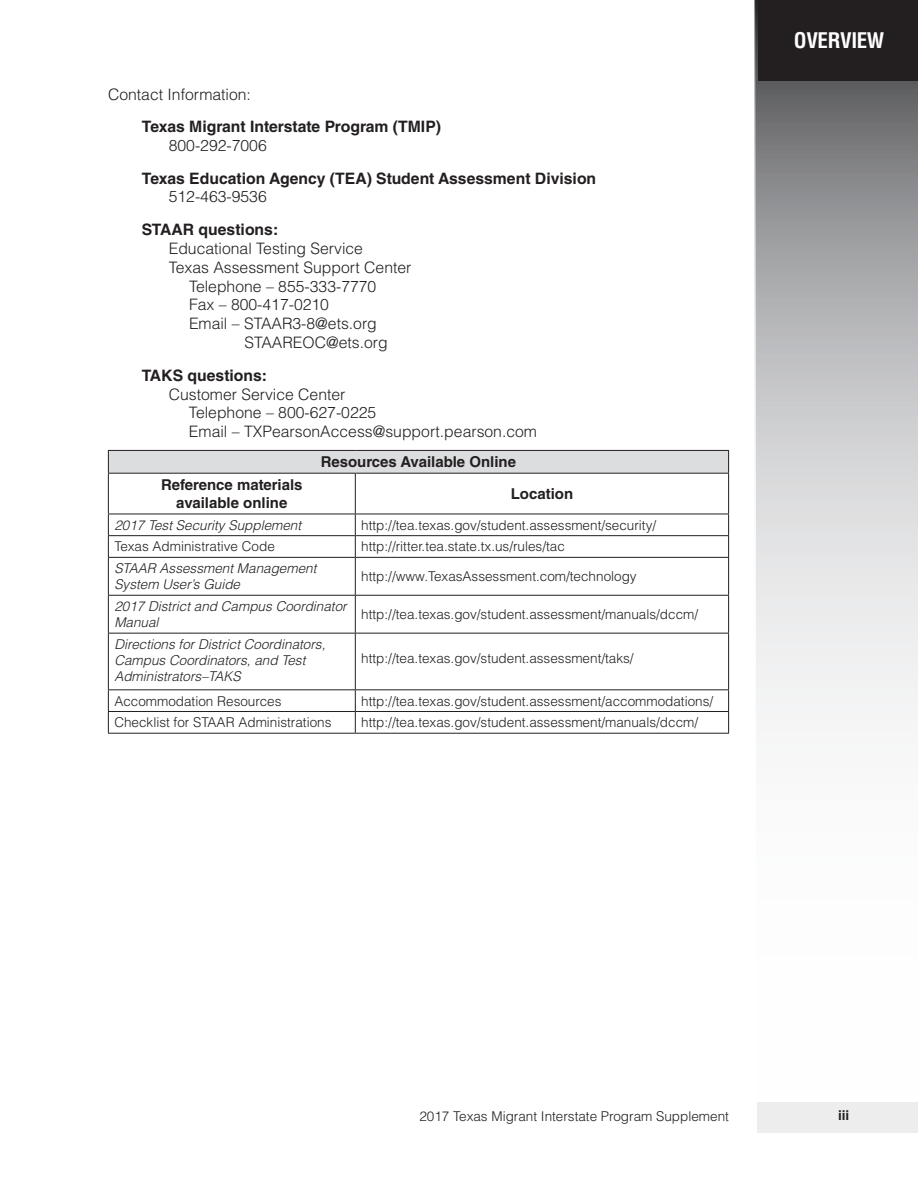
<style>
.page{position:relative;width:918px;height:1188px;background:#fff}
.page>*{position:absolute;margin:0;border:0;box-sizing:border-box;transform-origin:0 0}
.t1{font:700 condensed 21px "Helvetica LT Std";letter-spacing:-.02em;color:#fff}
.Body_Text_Indent_3{font:300 15.75px "Helvetica LT Std";color:#231f20}
.Body_Text_Indent_1{font:700 15.75px "Helvetica LT Std";color:#231f20}
.Body_Text_Indent_2{font:300 15.75px/18.9px "Helvetica LT Std";color:#231f20}
.Body_Text{font:300 15.75px "Helvetica LT Std";color:#231f20}
.Table_Head{font:700 15px/18px "Helvetica LT Std";color:#231f20;text-align:center}
.Table_Data{font:300 13.5px "Helvetica LT Std";color:#231f20}
.Table_Data-2{font:italic 300 13.5px/16.2px "Helvetica LT Std";color:#231f20}
.t2{font:700 13.5px "Helvetica LT Std";color:#231f20}
</style>
<div class="page">
<svg style="left:754px;top:0;width:164px;height:718px;background:#bebfc1"></svg>
<div style="left:758px;top:0;width:160px;height:81px;background:#231f20"></div>
<div style="left:757px;top:1102px;width:161px;height:31px;background:#ededee"></div>
<div style="left:108px;top:450px;width:621px;height:23px;background:#dcdddf"></div>
<svg style="left:109px;top:474px;width:619px;height:259px"></svg>
<hr style="left:108px;top:473px;width:247px;height:1px;background:#231f20">
<hr style="left:108px;top:474px;width:1px;height:40px;background:#231f20">
<hr style="left:355px;top:473px;width:374px;height:1px;background:#231f20">
<hr style="left:355px;top:474px;width:1px;height:40px;background:#231f20">
<hr style="left:728px;top:474px;width:1px;height:40px;background:#231f20">
<hr style="left:108px;top:514px;width:247px;height:1px;background:#231f20">
<hr style="left:355px;top:514px;width:374px;height:1px;background:#231f20">
<hr style="left:108px;top:535px;width:247px;height:1px;background:#231f20">
<svg style="left:108px;top:514px;width:1px;height:43px"></svg>
<hr style="left:355px;top:535px;width:374px;height:1px;background:#231f20">
<svg style="left:355px;top:514px;width:1px;height:43px"></svg>
<svg style="left:728px;top:514px;width:1px;height:43px"></svg>
<hr style="left:108px;top:557px;width:247px;height:1px;background:#231f20">
<hr style="left:108px;top:558px;width:1px;height:37px;background:#231f20">
<hr style="left:355px;top:557px;width:374px;height:1px;background:#231f20">
<hr style="left:355px;top:558px;width:1px;height:37px;background:#231f20">
<hr style="left:728px;top:558px;width:1px;height:37px;background:#231f20">
<hr style="left:108px;top:595px;width:247px;height:1px;background:#231f20">
<hr style="left:108px;top:596px;width:1px;height:37px;background:#231f20">
<hr style="left:355px;top:595px;width:374px;height:1px;background:#231f20">
<hr style="left:355px;top:596px;width:1px;height:37px;background:#231f20">
<hr style="left:728px;top:596px;width:1px;height:37px;background:#231f20">
<hr style="left:108px;top:633px;width:247px;height:1px;background:#231f20">
<hr style="left:108px;top:634px;width:1px;height:55px;background:#231f20">
<hr style="left:355px;top:633px;width:374px;height:1px;background:#231f20">
<hr style="left:355px;top:634px;width:1px;height:55px;background:#231f20">
<hr style="left:728px;top:634px;width:1px;height:55px;background:#231f20">
<hr style="left:108px;top:689px;width:247px;height:1px;background:#231f20">
<hr style="left:355px;top:689px;width:374px;height:1px;background:#231f20">
<hr style="left:108px;top:711px;width:247px;height:1px;background:#231f20">
<svg style="left:108px;top:690px;width:1px;height:43px"></svg>
<hr style="left:355px;top:711px;width:374px;height:1px;background:#231f20">
<svg style="left:355px;top:690px;width:1px;height:43px"></svg>
<svg style="left:728px;top:690px;width:1px;height:43px"></svg>
<hr style="left:108px;top:733px;width:247px;height:1px;background:#231f20">
<hr style="left:355px;top:733px;width:374px;height:1px;background:#231f20">
<hr style="left:108px;top:450px;width:247px;height:1px;background:#231f20">
<svg style="left:108px;top:451px;width:1px;height:22px"></svg>
<hr style="left:355px;top:450px;width:374px;height:1px;background:#231f20">
<svg style="left:728px;top:451px;width:1px;height:22px"></svg>
<p class="Body_Text" style="left:108px;top:84px;width:144px">Contact Information:</p>
<p class="Body_Text_Indent_1" style="left:142px;top:117px;width:301px">Texas Migrant Interstate Program (TMIP)</p>
<p class="Body_Text_Indent_2" style="left:169px;top:136px;width:100px">800-292-7006</p>
<p class="Body_Text_Indent_1" style="left:142px;top:168px;width:456px">Texas Education Agency (TEA) Student Assessment Division</p>
<p class="Body_Text_Indent_2" style="left:169px;top:187px;width:100px">512-463-9536</p>
<p class="Body_Text_Indent_1" style="left:142px;top:220px;width:138px">STAAR questions:</p>
<p class="Body_Text_Indent_2" style="left:169px;top:239px;width:244px">Educational Testing Service<br>Texas Assessment Support Center</p>
<p class="Body_Text_Indent_3" style="left:189px;top:276px;width:189px">Telephone – 855-333-7770</p>
<p class="Body_Text_Indent_3" style="left:189px;top:295px;width:142px">Fax – 800-417-0210</p>
<p class="Body_Text_Indent_3" style="left:189px;top:314px;width:189px">Email – STAAR3-8@ets.org</p>
<p class="Body_Text_Indent_3" style="left:244px;top:333px;width:145px">STAAREOC@ets.org</p>
<p class="Body_Text_Indent_1" style="left:142px;top:365px;width:127px">TAKS questions:</p>
<p class="Body_Text_Indent_2" style="left:169px;top:384px;width:178px">Customer Service Center</p>
<p class="Body_Text_Indent_3" style="left:189px;top:403px;width:189px">Telephone – 800-627-0225</p>
<p class="Body_Text_Indent_3" style="left:189px;top:422px;width:350px">Email – TXPearsonAccess@support.pearson.com</p>
<p class="Table_Head" style="left:321px;top:453px;width:197px">Resources Available Online</p>
<p class="Table_Head" style="left:161px;top:475px;width:143px">Reference materials available online</p>
<p class="Table_Head" style="left:511px;top:484px;width:64px">Location</p>
<p class="Table_Data-2" style="left:114px;top:517px;width:188px">2017 Test Security Supplement</p>
<p class="Table_Data" style="left:361px;top:516px;width:296px">http://tea.texas.gov/student.assessment/security/</p>
<p class="Table_Data" style="left:114px;top:538px;width:162px">Texas Administrative Code</p>
<p class="Table_Data" style="left:361px;top:538px;width:205px">http://ritter.tea.state.tx.us/rules/tac</p>
<p class="Table_Data-2" style="left:114px;top:560px;width:204px">STAAR Assessment Management<br>System User’s Guide</p>
<p class="Table_Data" style="left:361px;top:567px;width:277px">http://www.TexasAssessment.com/technology</p>
<p class="Table_Data-2" style="left:114px;top:598px;width:234px">2017 District and Campus Coordinator</p>
<p class="Table_Data-2" style="left:114px;top:614px;width:46px">Manual</p>
<p class="Table_Data" style="left:361px;top:606px;width:338px">http://tea.texas.gov/student.assessment/manuals/dccm/</p>
<p class="Table_Data-2" style="left:114px;top:636px;width:213px">Directions for District Coordinators,<br>Campus Coordinators, and Test<br>Administrators–TAKS</p>
<p class="Table_Data" style="left:361px;top:650px;width:274px">http://tea.texas.gov/student.assessment/taks/</p>
<p class="Table_Data" style="left:114px;top:692px;width:169px">Accommodation Resources</p>
<p class="Table_Data" style="left:361px;top:692px;width:353px">http://tea.texas.gov/student.assessment/accommodations/</p>
<p class="Table_Data" style="left:114px;top:714px;width:219px">Checklist for STAAR Administrations</p>
<p class="Table_Data" style="left:361px;top:714px;width:338px">http://tea.texas.gov/student.assessment/manuals/dccm/</p>
<h1 class="t1" style="left:794px;top:27px;width:92px">OVERVIEW</h1>
<p class="Table_Data" style="left:419px;top:1108px;width:311px">2017 Texas Migrant Interstate Program Supplement</p>
<p class="t2" style="left:838px;top:1107px;width:13px">iii</p>
</div>
